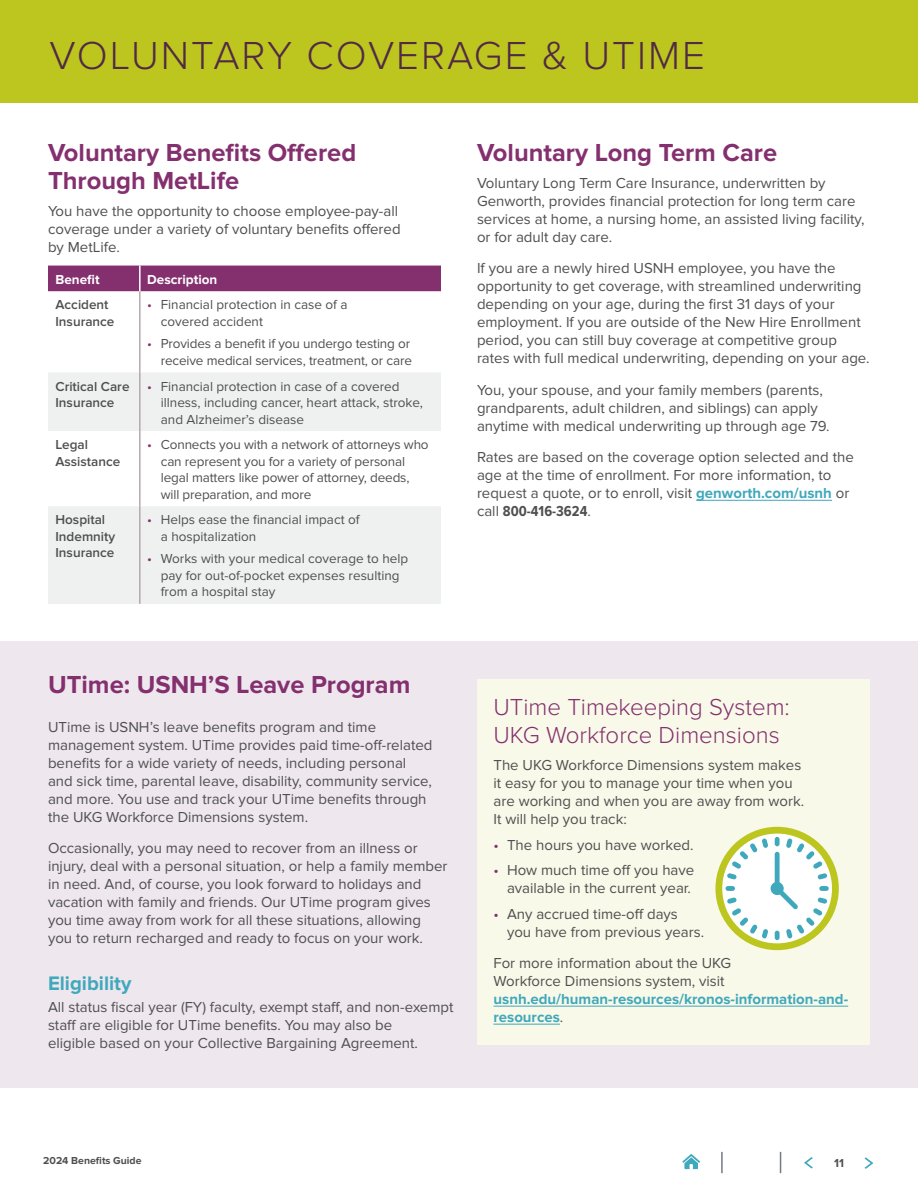
<style>
.page{position:relative;width:918px;height:1188px;background:#fff}
.page>*{position:absolute;margin:0;border:0;box-sizing:border-box;transform-origin:0 0}
.t1{font:300 40.5px "Proxima Nova";letter-spacing:.05em;color:#522a45}
.t2{font:700 25.5px/28.5px "Proxima Nova";color:#84306f}
.t3{font:300 24px/28.5px "Proxima Nova";color:#84306f}
.t4{font:700 20.25px "Proxima Nova";color:#40a8bc}
.t5{font:15px/18px "Proxima Nova";color:#4f4f51}
.t6{font:700 15px/18px "Proxima Nova";color:#40a8bc}
.t7{font:700 15px "Proxima Nova Cond";color:#4f4f51}
.t8{font:13.5px/16.5px "Proxima Nova";color:#4f4f51}
.t9{font:600 13.5px/16.5px "Proxima Nova";color:#4f4f51}
.t10{font:700 13.5px "Proxima Nova";color:#fff}
.t11{font:700 12px "Proxima Nova";color:#4f4f51}
.t12{font:700 10.5px "Proxima Nova";color:#4f4f51}
.s1{color:#84306f}
.s2{font-weight:700;color:#40a8bc}
.s3{font-family:"Proxima Nova";font-weight:400}
.s4{font-weight:400;color:#4f4f51}
</style>
<div class="page">
<div style="left:0;top:0;width:918px;height:103px;background:#bdc61f"></div>
<svg style="left:682px;top:1154px;width:18px;height:15px"></svg>
<hr style="left:721px;top:1152px;width:2px;height:21px;background:#747a84">
<svg style="left:780px;top:1152px;width:1px;height:21px"></svg>
<svg style="left:864px;top:1157px;width:9px;height:12px"></svg>
<svg style="left:804px;top:1157px;width:9px;height:11px"></svg>
<div style="left:48px;top:266px;width:393px;height:25px;background:#84306f"></div>
<svg style="left:48px;top:372px;width:393px;height:232px;fill:#eff0f0"></svg>
<hr style="left:139px;top:291px;width:2px;height:81px;background:#b8a7af">
<hr style="left:139px;top:372px;width:2px;height:59px;background:#b8a7af">
<hr style="left:139px;top:431px;width:2px;height:75px;background:#b8a7af">
<hr style="left:139px;top:506px;width:2px;height:98px;background:#b8a7af">
<hr style="left:139px;top:266px;width:2px;height:25px;background:#fff">
<hr style="left:696px;top:500px;width:136px;height:1px;background:#40a8bc">
<div style="left:0;top:641px;width:918px;height:446px;background:#eee7ed"></div>
<div style="left:477px;top:679px;width:393px;height:366px;background:#f8f9e8"></div>
<hr style="left:494px;top:1006px;width:354px;height:1px;background:#40a8bc">
<hr style="left:494px;top:1024px;width:66px;height:1px;background:#40a8bc">
<div style="left:715px;top:827px;width:124px;height:123px;background:#bdc61f;border-radius:50%"></div>
<div style="left:722px;top:834px;width:110px;height:109px;background:#fff;border-radius:50%"></div>
<div style="left:771px;top:882px;width:13px;height:13px;background:#40a8bc;border-radius:50%"></div>
<div style="left:775px;top:931px;width:5px;height:9px;background:#40a8bc;border-radius:2px"></div>
<div style="left:819px;top:886px;width:10px;height:5px;background:#40a8bc;border-radius:2px"></div>
<div style="left:726px;top:886px;width:9px;height:5px;background:#40a8bc;border-radius:2px"></div>
<svg style="left:727px;top:838px;width:41px;height:41px"></svg>
<svg style="left:775px;top:838px;width:52px;height:100px"></svg>
<svg style="left:727px;top:897px;width:41px;height:41px"></svg>
<h1 class="t1" style="left:50px;top:25px;width:657px">VOLUNTARY COVERAGE &amp; UTIME</h1>
<h2 class="t2" style="left:48px;top:138px;width:310px">Voluntary Benefits Offered<br>Through MetLife</h2>
<p class="t5" style="left:48px;top:202px;width:354px">You have the opportunity to choose employee-pay-all coverage under a variety of voluntary benefits offered by MetLife.</p>
<p class="t10" style="left:56px;top:271px;width:46px">Benefit</p>
<p class="t10" style="left:147px;top:271px;width:72px">Description</p>
<p class="t9" style="left:56px;top:297px;width:60px">Accident<br>Insurance</p>
<p class="t8" style="left:161px;top:297px;width:188px;text-indent:-14px"><span class="s1">•</span> Financial protection in case of a covered accident</p>
<p class="t8" style="left:147px;top:336px;width:266px;text-align:right"><span class="s1">•</span> Provides a benefit if you undergo testing or receive medical services, treatment, or care</p>
<p class="t9" style="left:55px;top:378px;width:76px">Critical Care<br>Insurance</p>
<p class="t8" style="left:161px;top:378px;width:264px;text-indent:-14px"><span class="s1">•</span> Financial protection in case of a covered illness, including cancer, heart attack, stroke, and Alzheimer’s disease</p>
<p class="t9" style="left:55px;top:437px;width:66px">Legal<br>Assistance</p>
<p class="t8" style="left:161px;top:437px;width:269px;text-indent:-14px"><span class="s1">•</span> Connects you with a network of attorneys who can represent you for a variety of personal legal matters like power of attorney, deeds, will preparation, and more</p>
<p class="t9" style="left:55px;top:512px;width:61px">Hospital<br>Indemnity<br>Insurance</p>
<p class="t8" style="left:161px;top:512px;width:200px;text-indent:-14px"><span class="s1">•</span> Helps ease the financial impact of a hospitalization</p>
<p class="t8" style="left:161px;top:551px;width:249px;text-indent:-14px"><span class="s1">•</span> Works with your medical coverage to help pay for out-of-pocket expenses resulting from a hospital stay</p>
<h2 class="t2" style="left:477px;top:138px;width:302px">Voluntary Long Term Care</h2>
<p class="t5" style="left:477px;top:174px;width:389px">Voluntary Long Term Care Insurance, underwritten by Genworth, provides financial protection for long term care services at home, a nursing home, an assisted living facility, or for adult day care.</p>
<p class="t5" style="left:477px;top:259px;width:394px">If you are a newly hired USNH employee, you have the opportunity to get coverage, with streamlined underwriting depending on your age, during the first 31 days of your employment. If you are outside of the New Hire Enrollment period, you can still buy coverage at competitive group rates with full medical underwriting, depending on your age.</p>
<p class="t5" style="left:477px;top:381px;width:354px">You, your spouse, and your family members (parents, grandparents, adult children, and siblings) can apply anytime with medical underwriting up through age 79.</p>
<p class="t5" style="left:477px;top:448px;width:378px">Rates are based on the coverage option selected and the age at the time of enrollment. For more information, to request a quote, or to enroll, visit <span class="s2">genworth.com/usnh</span> or</p>
<p class="t7" style="left:477px;top:500px;width:115px"><span class="s3">call</span> 800-416-3624<span class="s3">.</span></p>
<h2 class="t2" style="left:48px;top:671px;width:364px">UTime: USNH’S Leave Program</h2>
<p class="t5" style="left:48px;top:718px;width:386px">UTime is USNH’s leave benefits program and time management system. UTime provides paid time-off-related benefits for a wide variety of needs, including personal and sick time, parental leave, disability, community service, and more. You use and track your UTime benefits through the UKG Workforce Dimensions system.</p>
<p class="t5" style="left:48px;top:840px;width:401px">Occasionally, you may need to recover from an illness or injury, deal with a personal situation, or help a family member in need. And, of course, you look forward to holidays and vacation with family and friends. Our UTime program gives you time away from work for all these situations, allowing you to return recharged and ready to focus on your work.</p>
<h3 class="t4" style="left:48px;top:971px;width:85px">Eligibility</h3>
<p class="t5" style="left:48px;top:999px;width:407px">All status fiscal year (FY) faculty, exempt staff, and non-exempt staff are eligible for UTime benefits. You may also be<br>eligible based on your Collective Bargaining Agreement.</p>
<h3 class="t3" style="left:494px;top:691px;width:298px">UTime Timekeeping System:<br>UKG Workforce Dimensions</h3>
<p class="t5" style="left:494px;top:756px;width:312px">The UKG Workforce Dimensions system makes it easy for you to manage your time when you are working and when you are away from work.<br>It will help you track:</p>
<p class="t5" style="left:494px;top:836px;width:202px"><span class="s1">•</span> The hours you have worked.</p>
<p class="t5" style="left:494px;top:861px;width:202px;text-align:right"><span class="s1">•</span> How much time off you have available in the current year.</p>
<p class="t5" style="left:507px;top:905px;width:199px;text-indent:-14px"><span class="s1">•</span> Any accrued time-off days you have from previous years.</p>
<p class="t5" style="left:494px;top:954px;width:239px">For more information about the UKG<br>Workforce Dimensions system, visit</p>
<p class="t6" style="left:494px;top:991px;width:356px">usnh.edu/human-resources/kronos-information-and&shy;resources<span class="s4">.</span></p>
<p class="t12" style="left:43px;top:1155px;width:100px">2024 Benefits Guide</p>
<p class="t11" style="left:834px;top:1157px;width:11px">11</p>
</div>
